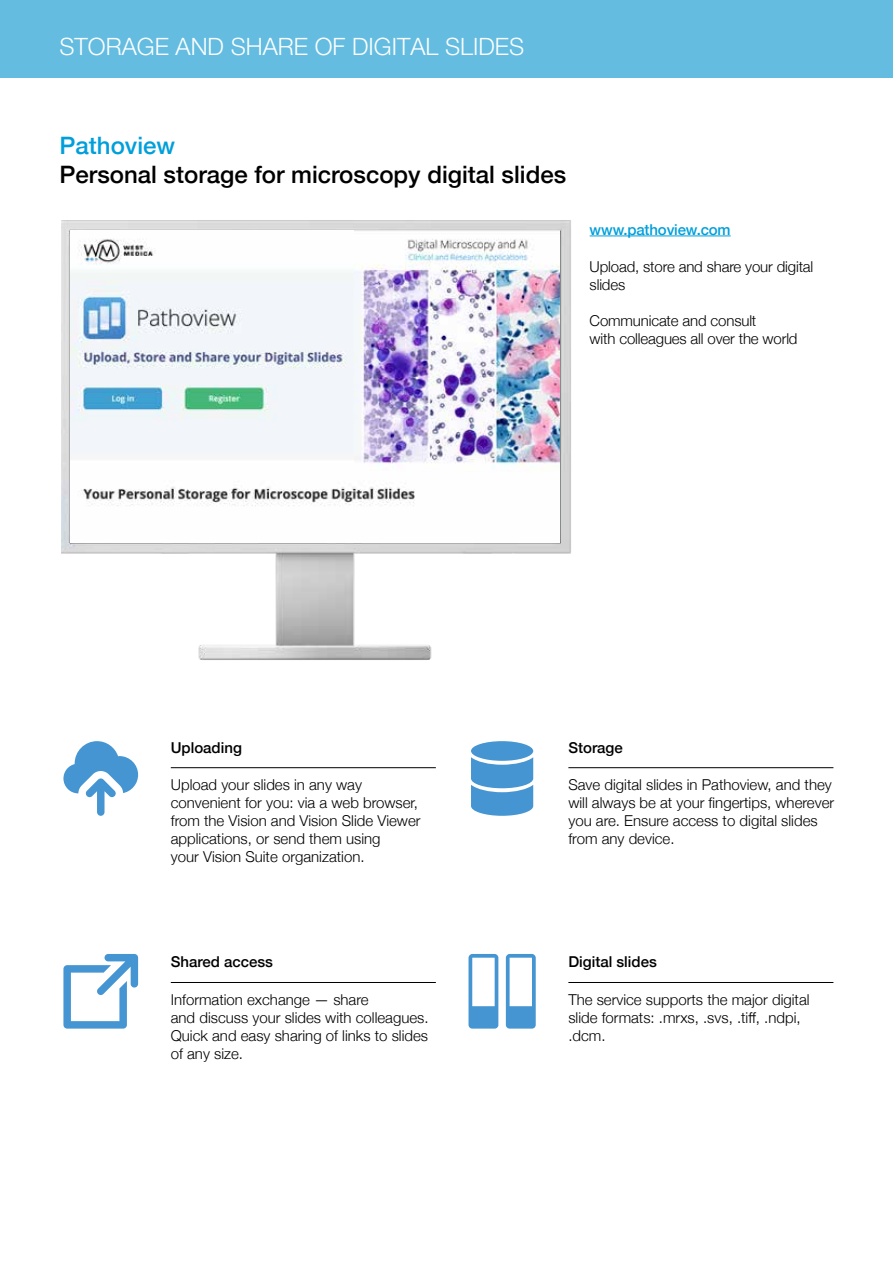
<style>
.page{position:relative;width:893px;height:1263px;background:#fff}
.page>*{position:absolute;margin:0;border:0;box-sizing:border-box;transform-origin:0 0}
.t1{font:500 24px "Helvetica Neue";color:#000}
.t2{font:300 24px "Helvetica Neue LTCYR";color:#fff}
.t3{font:500 24px "Helvetica Neue";color:#009fdb}
.t4{font:300 15px/18px "Helvetica Neue";color:#000}
.t5{font:500 15px "Helvetica Neue";color:#000}
.t6{font:500 15px "Helvetica Neue";letter-spacing:-.01em;color:#009fdb}
</style>
<div class="page">
<div style="left:0;top:0;width:893px;height:77px;background:#64bde1"></div>
<svg style="left:63px;top:741px;width:75px;height:75px"></svg>
<svg style="left:471px;top:741px;width:62px;height:75px;background:#62a6d8"></svg>
<svg style="left:468px;top:954px;width:68px;height:74px"></svg>
<svg style="left:63px;top:954px;width:75px;height:74px"></svg>
<hr style="left:590px;top:236px;width:141px;height:1px;background:#009fdb">
<img style="left:61px;top:220px;width:510px;height:440px">
<hr style="left:171px;top:767px;width:265px;height:1px;background:#000">
<hr style="left:568px;top:767px;width:265px;height:1px;background:#000">
<hr style="left:171px;top:982px;width:265px;height:1px;background:#000">
<hr style="left:568px;top:982px;width:265px;height:1px;background:#000">
<img style="left:71px;top:230px;width:489px;height:312px">
<img style="left:355px;top:231px;width:205px;height:239px">
<h1 class="t2" style="left:60px;top:34px;width:466px">STORAGE AND SHARE OF DIGITAL SLIDES</h1>
<h1 class="t3" style="left:60px;top:126px;width:117px">Pathoview</h1>
<h1 class="t1" style="left:60px;top:155px;width:508px">Personal storage for microscopy digital slides</h1>
<p class="t6" style="left:590px;top:217px;width:142px">www.pathoview.com</p>
<p class="t4" style="left:590px;top:257px;width:225px">Upload, store and share your digital slides</p>
<p class="t4" style="left:590px;top:311px;width:209px">Communicate and consult<br>with colleagues all over the world</p>
<p class="t5" style="left:171px;top:735px;width:73px">Uploading</p>
<p class="t4" style="left:171px;top:775px;width:251px">Upload your slides in any way convenient for you: via a web browser, from the Vision and Vision Slide Viewer applications, or send them using<br>your Vision Suite organization.</p>
<p class="t5" style="left:171px;top:950px;width:104px">Shared access</p>
<p class="t4" style="left:171px;top:989px;width:259px">Information exchange — share<br>and discuss your slides with colleagues.<br>Quick and easy sharing of links to slides of any size.</p>
<p class="t5" style="left:568px;top:735px;width:56px">Storage</p>
<p class="t4" style="left:568px;top:775px;width:267px">Save digital slides in Pathoview, and they will always be at your fingertips, wherever you are. Ensure access to digital slides from any device.</p>
<p class="t5" style="left:568px;top:950px;width:90px">Digital slides</p>
<p class="t4" style="left:568px;top:989px;width:243px">The service supports the major digital slide formats: .mrxs, .svs, .tiff, .ndpi, .dcm.</p>
</div>
